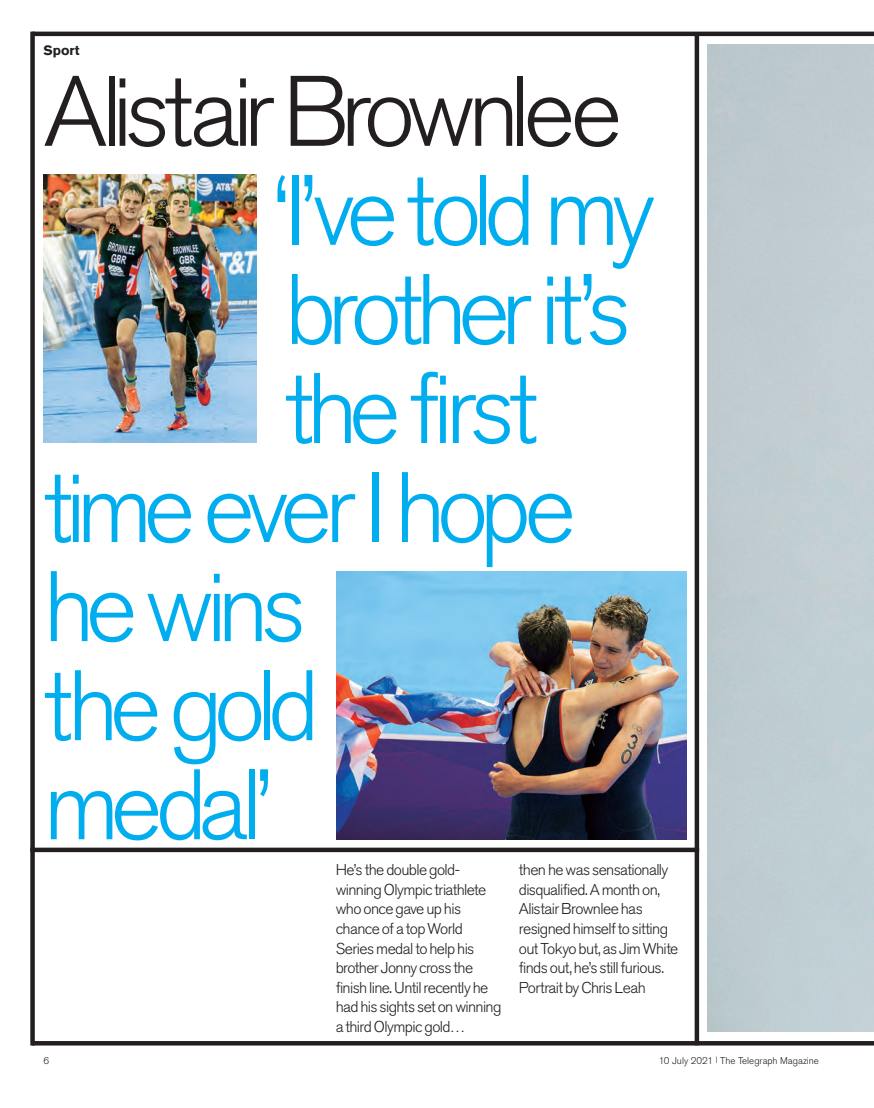
<style>
.page{position:relative;width:874px;height:1108px;background:#fff}
.page>*{position:absolute;margin:0;border:0;box-sizing:border-box;transform-origin:0 0}
.t1{font:300 99px "Akzidenz Grotesk Std";letter-spacing:-.08em;color:#00aeef}
.t2{font:300 99px "Akzidenz Grotesk Std";letter-spacing:-.07em;color:#231f20}
.t3{font:300 15.6px/19.6px "Akzidenz Grotesk Std";letter-spacing:-.04em;color:#231f20}
.t4{font:700 13.5px "Akzidenz Grotesk Std";letter-spacing:.005em;color:#231f20}
.t5{font:300 9.75px "Akzidenz Grotesk Std";color:#231f20}
</style>
<div class="page">
<div style="left:30px;top:32px;width:5px;height:1013px;background:#231f20"></div>
<hr style="left:32px;top:32px;width:841px;height:4px;background:#231f20">
<div style="left:32px;top:1040px;width:841px;height:5px;background:#231f20"></div>
<img style="left:43px;top:175px;width:213px;height:268px">
<img style="left:337px;top:571px;width:349px;height:268px">
<div style="left:694px;top:33px;width:5px;height:1012px;background:#231f20"></div>
<div style="left:30px;top:847px;width:669px;height:5px;background:#231f20"></div>
<p class="t4" style="left:43px;top:42px;width:38px">Sport</p>
<h1 class="t2" style="left:43px;top:56px;width:580px">AlistairBrownlee</h1>
<h1 class="t1" style="left:273px;top:155px;width:383px">‘I’vetoldmy</h1>
<h1 class="t1" style="left:284px;top:254px;width:348px">brother it’s</h1>
<h1 class="t1" style="left:284px;top:353px;width:255px">thefirst</h1>
<h1 class="t1" style="left:43px;top:452px;width:534px">time ever Ihope</h1>
<h1 class="t1" style="left:43px;top:551px;width:265px">he wins</h1>
<h1 class="t1" style="left:43px;top:650px;width:278px">the gold</h1>
<h1 class="t1" style="left:43px;top:749px;width:230px">medal’</h1>
<p class="t3" style="left:336px;top:860px;width:167px">He’s the double gold&shy;winning Olympic triathlete who once gave up his chance of a top World<br>Series medal to help his brother Jonny cross the finish line. Until recently he had his sights set on winning a third Olympic gold…</p>
<p class="t3" style="left:519px;top:860px;width:161px">then he was sensationally disqualified. A month on,<br>Alistair Brownlee has resigned himself to sitting out Tokyo but, as Jim White finds out, he’s still furious.<br>Portrait by Chris Leah</p>
<p class="t5" style="left:43px;top:1054px;width:7px">6</p>
<p class="t5" style="left:658px;top:1054px;width:162px">10 July 2021 <sup>|</sup> The Telegraph Magazine</p>
</div>
